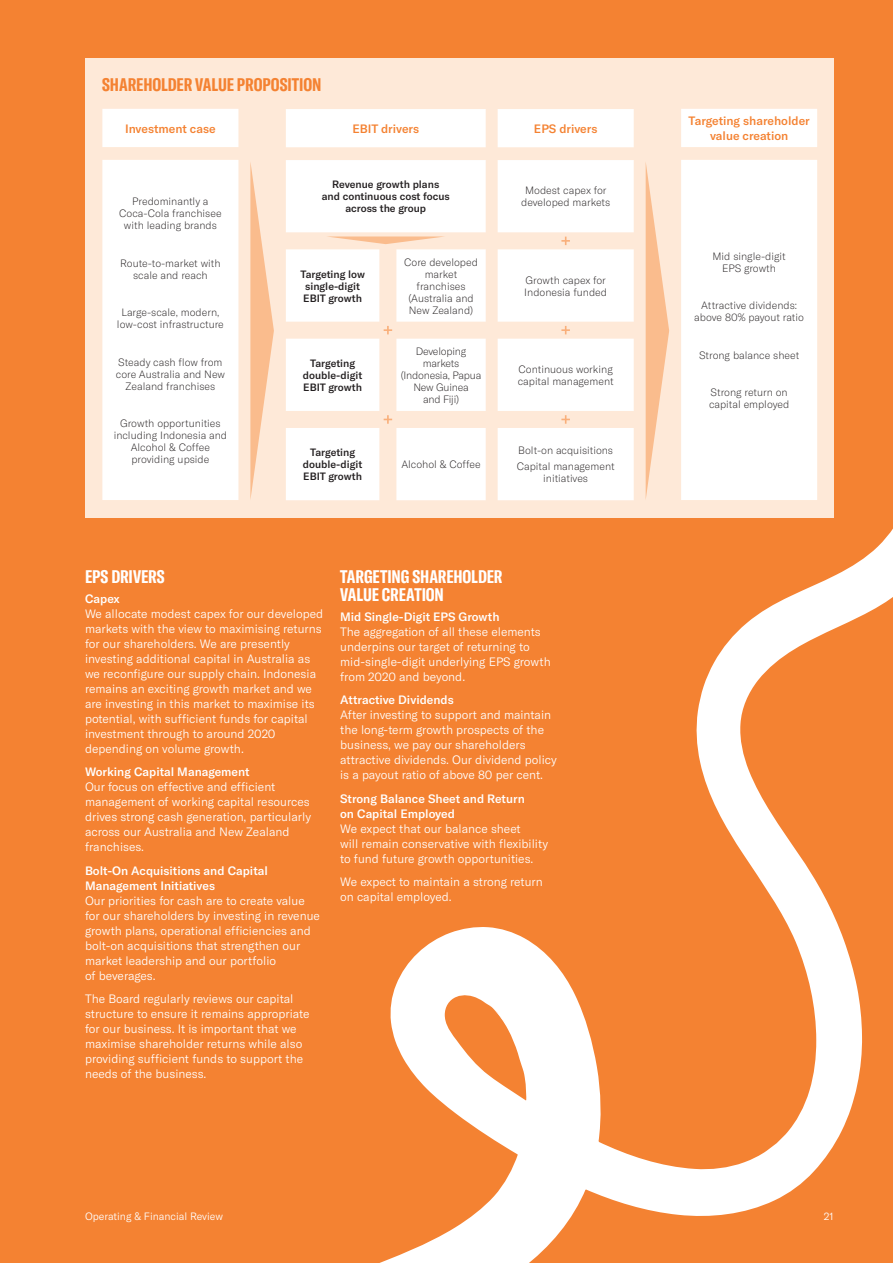
<style>
.page{position:relative;width:893px;height:1263px;background:#f48232}
.page>*{position:absolute;margin:0;border:0;box-sizing:border-box;transform-origin:0 0}
.Sub_Head_1{font:700 extra-condensed 18px/18px "GT America";letter-spacing:-.005em;color:#fff}
.Sub_Head_1-2{font:700 extra-condensed 18px "GT America";color:#f48232}
._1__Body_Copy_8_10_L{font:300 12px/15px "GT America";color:#fff}
.Sub_Head_2{font:500 12px/15px "GT America";color:#fff}
.t1{font:500 12px/15px "GT America";color:#f48232;text-align:center}
.Body_Copy_7_8{font:100 10.5px/12px "GT America";color:#231f20;text-align:center}
.Body_Copy_7_8-2{font:500 10.5px/12px "GT America";color:#231f20;text-align:center}
.Body_Copy_7_8-3{font:100 10.5px/12px "GT America";letter-spacing:-.02em;color:#231f20;text-align:center}
.t2{font:300 10.5px "GT America";color:#fff}
</style>
<div class="page">
<svg style="left:379px;top:439px;width:514px;height:824px"></svg>
<svg style="left:421px;top:983px;width:143px;height:123px"></svg>
<div style="left:85px;top:59px;width:748px;height:459px;background:#fee9d8"></div>
<svg style="left:250px;top:162px;width:24px;height:337px"></svg>
<svg style="left:646px;top:165px;width:23px;height:332px"></svg>
<svg style="left:286px;top:109px;width:200px;height:391px;fill:#fff"></svg>
<svg style="left:326px;top:236px;width:119px;height:8px"></svg>
<svg style="left:384px;top:326px;width:8px;height:8px"></svg>
<svg style="left:384px;top:415px;width:8px;height:9px"></svg>
<svg style="left:498px;top:109px;width:136px;height:391px;fill:#fff"></svg>
<svg style="left:561px;top:237px;width:9px;height:8px"></svg>
<svg style="left:561px;top:326px;width:9px;height:8px"></svg>
<svg style="left:561px;top:415px;width:9px;height:9px"></svg>
<div style="left:681px;top:109px;width:136px;height:391px;background:#fff"></div>
<div style="left:102px;top:109px;width:136px;height:391px;background:#fff"></div>
<p class="Sub_Head_1-2" style="left:102px;top:74px;width:221px">SHAREHOLDER VALUE PROPOSITION</p>
<p class="t1" style="left:125px;top:121px;width:92px">Investment case</p>
<p class="t1" style="left:352px;top:121px;width:68px">EBIT drivers</p>
<p class="Body_Copy_7_8" style="left:119px;top:195px;width:104px">Predominantly a<br>Coca-Cola franchisee with leading brands</p>
<p class="Body_Copy_7_8" style="left:120px;top:257px;width:102px">Route-to-market with scale and reach</p>
<p class="Body_Copy_7_8" style="left:117px;top:306px;width:108px">Large-scale, modern, low-cost infrastructure</p>
<p class="Body_Copy_7_8" style="left:116px;top:356px;width:111px">Steady cash flow from core Australia and New<br>Zealand franchises</p>
<p class="Body_Copy_7_8" style="left:114px;top:417px;width:115px">Growth opportunities including Indonesia and<br>Alcohol &amp; Coffee providing upside</p>
<p class="Body_Copy_7_8-2" style="left:322px;top:179px;width:130px">Revenue growth plans<br>and continuous cost focus across the group</p>
<p class="Body_Copy_7_8-2" style="left:300px;top:268px;width:66px;text-align:left">Targeting low single-digit<br>EBIT growth</p>
<p class="Body_Copy_7_8-2" style="left:303px;top:357px;width:61px">Targeting double-digit<br>EBIT growth</p>
<p class="Body_Copy_7_8" style="left:404px;top:256px;width:75px">Core developed market franchises (Australia and<br>New Zealand)</p>
<p class="Body_Copy_7_8-3" style="left:401px;top:345px;width:82px">Developing markets (Indonesia, Papua<br>New Guinea<br>and Fiji)</p>
<p class="Body_Copy_7_8-2" style="left:303px;top:446px;width:61px">Targeting double-digit<br>EBIT growth</p>
<p class="Body_Copy_7_8" style="left:401px;top:459px;width:81px">Alcohol &amp; Coffee</p>
<p class="t1" style="left:534px;top:121px;width:65px">EPS drivers</p>
<p class="Body_Copy_7_8" style="left:521px;top:185px;width:91px">Modest capex for developed markets</p>
<p class="Body_Copy_7_8" style="left:524px;top:274px;width:84px;text-align:left">Growth capex for<br>Indonesia funded</p>
<p class="Body_Copy_7_8" style="left:518px;top:363px;width:97px;text-align:left">Continuous working capital management</p>
<p class="Body_Copy_7_8" style="left:518px;top:444px;width:96px">Bolt-on acquisitions</p>
<p class="Body_Copy_7_8" style="left:517px;top:461px;width:99px">Capital management initiatives</p>
<p class="Sub_Head_1" style="left:85px;top:568px;width:81px">EPS DRIVERS</p>
<p class="Sub_Head_2" style="left:85px;top:591px;width:36px">Capex</p>
<p class="_1__Body_Copy_8_10_L" style="left:85px;top:606px;width:240px">We allocate modest capex for our developed markets with the view to maximising returns for our shareholders. We are presently investing additional capital in Australia as we reconfigure our supply chain. Indonesia remains an exciting growth market and we are investing in this market to maximise its potential, with sufficient funds for capital investment through to around 2020 depending on volume growth.</p>
<p class="Sub_Head_2" style="left:85px;top:764px;width:166px">Working Capital Management</p>
<p class="_1__Body_Copy_8_10_L" style="left:85px;top:779px;width:228px">Our focus on effective and efficient management of working capital resources drives strong cash generation, particularly across our Australia and New Zealand franchises.</p>
<p class="Sub_Head_2" style="left:85px;top:863px;width:184px">Bolt-On Acquisitions and Capital<br>Management Initiatives</p>
<p class="_1__Body_Copy_8_10_L" style="left:85px;top:893px;width:236px">Our priorities for cash are to create value for our shareholders by investing in revenue growth plans, operational efficiencies and bolt-on acquisitions that strengthen our market leadership and our portfolio<br>of beverages.</p>
<p class="_1__Body_Copy_8_10_L" style="left:85px;top:991px;width:226px">The Board regularly reviews our capital structure to ensure it remains appropriate for our business. It is important that we maximise shareholder returns while also providing sufficient funds to support the needs of the business.</p>
<p class="Sub_Head_1" style="left:340px;top:568px;width:164px">TARGETING SHAREHOLDER<br>VALUE CREATION</p>
<p class="Sub_Head_2" style="left:340px;top:609px;width:161px">Mid Single-Digit EPS Growth</p>
<p class="_1__Body_Copy_8_10_L" style="left:340px;top:624px;width:212px">The aggregation of all these elements underpins our target of returning to mid-single-digit underlying EPS growth from 2020 and beyond.</p>
<p class="Sub_Head_2" style="left:340px;top:692px;width:115px">Attractive Dividends</p>
<p class="_1__Body_Copy_8_10_L" style="left:340px;top:707px;width:218px">After investing to support and maintain the long-term growth prospects of the business, we pay our shareholders attractive dividends. Our dividend policy is a payout ratio of above 80 per cent.</p>
<p class="Sub_Head_2" style="left:340px;top:791px;width:186px">Strong Balance Sheet and Return on Capital Employed</p>
<p class="_1__Body_Copy_8_10_L" style="left:340px;top:821px;width:209px">We expect that our balance sheet<br>will remain conservative with flexibility to fund future growth opportunities.</p>
<p class="_1__Body_Copy_8_10_L" style="left:340px;top:874px;width:204px">We expect to maintain a strong return on capital employed.</p>
<p class="t1" style="left:689px;top:113px;width:123px">Targeting shareholder value creation</p>
<p class="Body_Copy_7_8" style="left:712px;top:250px;width:75px">Mid single-digit<br>EPS growth</p>
<p class="Body_Copy_7_8" style="left:694px;top:300px;width:111px">Attractive dividends: above 80% payout ratio</p>
<p class="Body_Copy_7_8" style="left:699px;top:349px;width:102px">Strong balance sheet</p>
<p class="Body_Copy_7_8" style="left:709px;top:387px;width:82px;text-align:left">Strong return on capital employed</p>
<p class="t2" style="left:85px;top:1210px;width:140px">Operating &amp; Financial Review</p>
<p class="t2" style="left:824px;top:1210px;width:11px">21</p>
</div>
